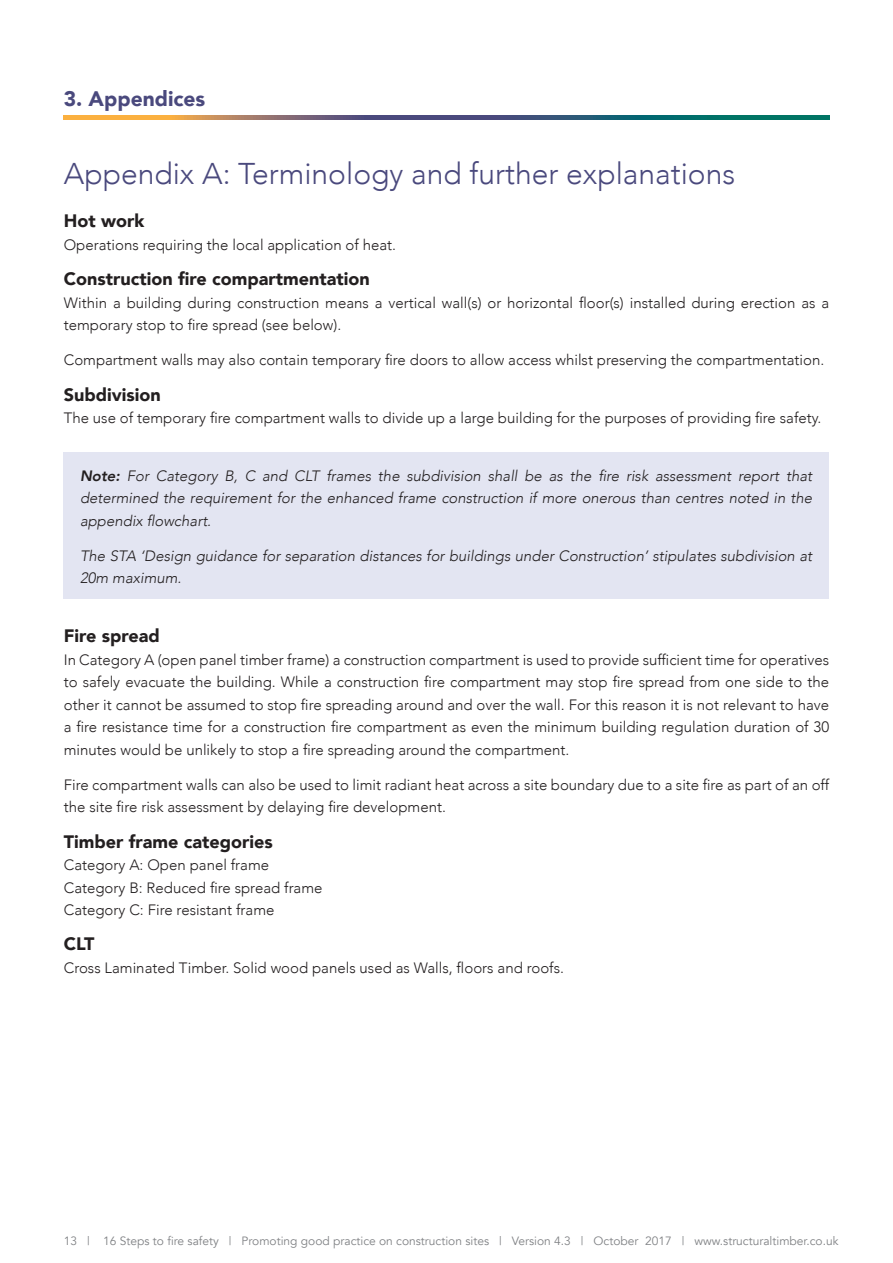
<style>
.page{position:relative;width:893px;height:1263px;background:#fff}
.page>*{position:absolute;margin:0;border:0;box-sizing:border-box;transform-origin:0 0}
.Header_STA_23_v1{font:300 30px "Avenir";color:#4a497d}
.Section_Header_STA_23_v1{font:900 21px "Avenir";color:#4a497d}
.Sub_Bold_STA_23_v1{font:900 18px "Avenir";color:#231f20}
.Body_STA_23_v1{font:300 15px/22.5px "Avenir";color:#231f20}
.Notes_Body_Justified_STA_23_v1{font:italic 300 15px/22.5px "Avenir";color:#231f20;text-align:justify}
.t1{font:12px "Avenir";color:#808285}
.s1{font-weight:800}
</style>
<div class="page">
<svg style="left:64px;top:116px;width:765px;height:4px;background:#5f6f69"></svg>
<div style="left:64px;top:452px;width:765px;height:146px;background:#e3e5f2"></div>
<p class="Section_Header_STA_23_v1" style="left:64px;top:81px;width:143px">3. Appendices</p>
<p class="Header_STA_23_v1" style="left:64px;top:156px;width:673px">Appendix A: Terminology and further explanations</p>
<p class="Sub_Bold_STA_23_v1" style="left:64px;top:206px;width:82px">Hot work</p>
<p class="Body_STA_23_v1" style="left:64px;top:234px;width:334px">Operations requiring the local application of heat.</p>
<p class="Sub_Bold_STA_23_v1" style="left:64px;top:263px;width:307px">Construction fire compartmentation</p>
<p class="Body_STA_23_v1" style="left:64px;top:291px;width:767px">Within a building during construction means a vertical wall(s) or horizontal floor(s) installed during erection as a temporary stop to fire spread (see below).</p>
<p class="Body_STA_23_v1" style="left:64px;top:349px;width:762px">Compartment walls may also contain temporary fire doors to allow access whilst preserving the compartmentation.</p>
<p class="Sub_Bold_STA_23_v1" style="left:64px;top:379px;width:99px">Subdivision</p>
<p class="Body_STA_23_v1" style="left:64px;top:407px;width:759px">The use of temporary fire compartment walls to divide up a large building for the purposes of providing fire safety.</p>
<p class="Notes_Body_Justified_STA_23_v1" style="left:80px;top:464px;width:734px"><span class="s1">Note:</span> For Category B, C and CLT frames the subdivision shall be as the fire risk assessment report that determined the requirement for the enhanced frame construction if more onerous than centres noted in the appendix flowchart.</p>
<p class="Notes_Body_Justified_STA_23_v1" style="left:80px;top:544px;width:734px">The STA ‘Design guidance for separation distances for buildings under Construction’ stipulates subdivision at<br>20m maximum.</p>
<p class="Sub_Bold_STA_23_v1" style="left:64px;top:620px;width:98px">Fire spread</p>
<p class="Body_STA_23_v1" style="left:64px;top:648px;width:767px;text-align:justify">In Category A (open panel timber frame) a construction compartment is used to provide sufficient time for operatives to safely evacuate the building. While a construction fire compartment may stop fire spread from one side to the other it cannot be assumed to stop fire spreading around and over the wall. For this reason it is not relevant to have a fire resistance time for a construction fire compartment as even the minimum building regulation duration of 30 minutes would be unlikely to stop a fire spreading around the compartment.</p>
<p class="Body_STA_23_v1" style="left:64px;top:773px;width:767px">Fire compartment walls can also be used to limit radiant heat across a site boundary due to a site fire as part of an off the site fire risk assessment by delaying fire development.</p>
<p class="Sub_Bold_STA_23_v1" style="left:64px;top:826px;width:210px">Timber frame categories</p>
<p class="Body_STA_23_v1" style="left:64px;top:854px;width:260px">Category A: Open panel frame<br>Category B: Reduced fire spread frame<br>Category C: Fire resistant frame</p>
<p class="Sub_Bold_STA_23_v1" style="left:64px;top:929px;width:32px">CLT</p>
<p class="Body_STA_23_v1" style="left:64px;top:956px;width:502px">Cross Laminated Timber. Solid wood panels used as Walls, floors and roofs.</p>
<p class="t1" style="left:64px;top:1234px;width:776px">13 | 16 Steps to fire safety | Promoting good practice on construction sites | Version 4.3 | October 2017 | www.structuraltimber.co.uk</p>
</div>
